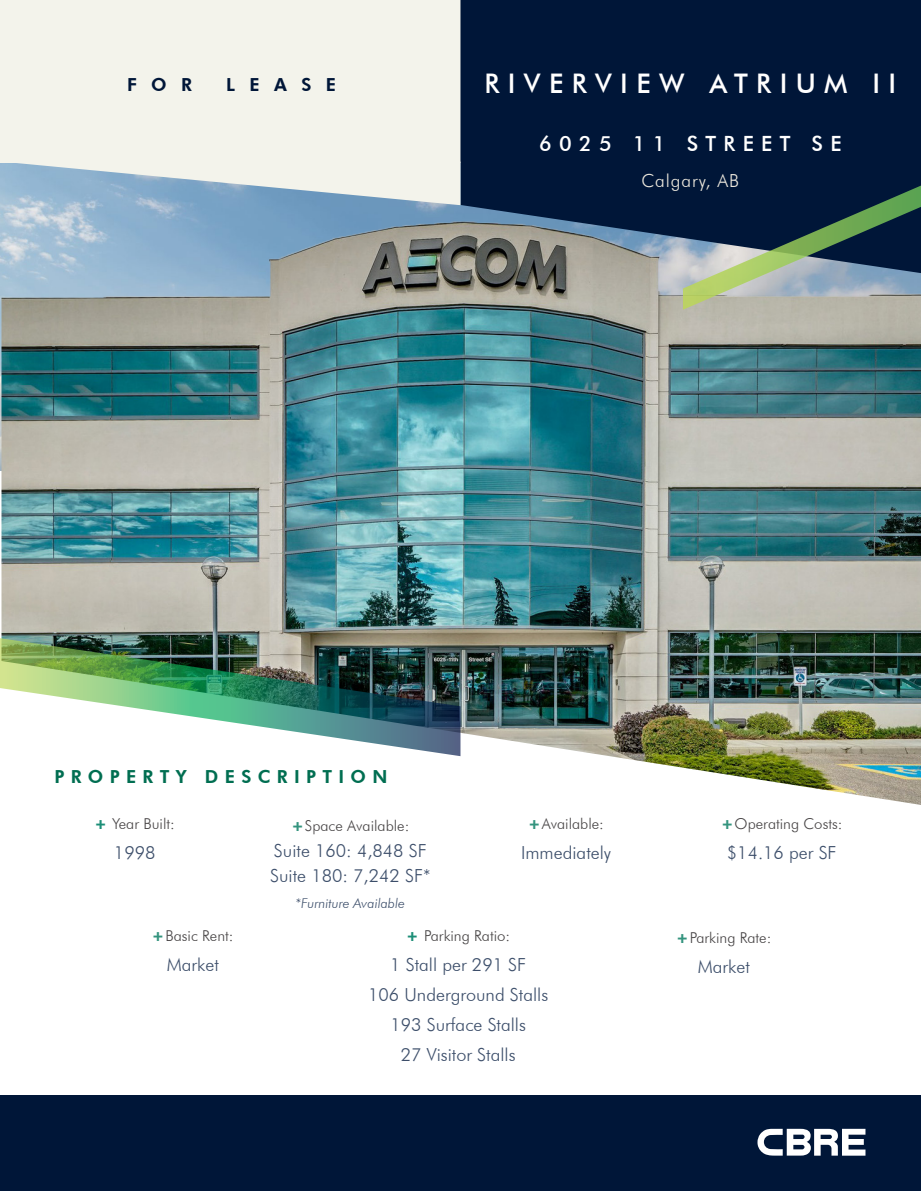
<style>
.page{position:relative;width:921px;height:1191px;background:#fff}
.page>*{position:absolute;margin:0;border:0;box-sizing:border-box;transform-origin:0 0}
.Main_Title{font:500 27px "Futura BT";letter-spacing:.31em;color:#fff}
.Main_Title-2{font:500 21px "Futura BT";letter-spacing:.35em;color:#fff}
.Bullets{font:300 18px "Futura BT";color:#3c4e6a}
.Heading{font:800 18px "Futura BT";letter-spacing:.35em;color:#006e51}
.Address{font:300 18px "Futura BT";letter-spacing:.05em;color:#ede8dd}
.t1{font:800 18px "Futura BT";letter-spacing:.8em;color:#001638}
.t2{font:300 15px "Futura BT";color:#484546}
.Bullets-2{font:italic 300 13.5px "Futura BT";color:#3c4e6a}
.s1{font-weight:900;color:#1c8e77}
.s2{font-weight:900;color:#34947e}
</style>
<div class="page">
<div style="left:0;top:0;width:460px;height:246px;background:#f3f3eb"></div>
<div style="left:460px;top:0;width:461px;height:215px;background:#001638"></div>
<img style="left:2px;top:215px;width:919px;height:590px">
<div style="left:0;top:1095px;width:921px;height:96px;background:#001638"></div>
<img style="left:0;top:636px;width:460px;height:120px">
<svg style="left:2px;top:163px;width:456px;height:42px"></svg>
<svg style="left:683px;top:139px;width:238px;height:171px;background:#3e545f"></svg>
<svg style="left:757px;top:1129px;width:109px;height:27px"></svg>
<p class="t1" style="left:127px;top:73px;width:66px">FOR</p>
<p class="t1" style="left:226px;top:73px;width:111px">LEASE</p>
<p class="Main_Title" style="left:484px;top:67px;width:413px">RIVERVIEW ATRIUM II</p>
<p class="Main_Title-2" style="left:539px;top:131px;width:304px">6025 11 STREET SE</p>
<p class="Address" style="left:641px;top:170px;width:99px">Calgary, AB</p>
<p class="Heading" style="left:54px;top:766px;width:335px">PROPERTY DESCRIPTION</p>
<p class="t2" style="left:94px;top:815px;width:82px"><span class="s1">+</span> Year Built:</p>
<p class="Bullets" style="left:114px;top:842px;width:43px">1998</p>
<p class="t2" style="left:291px;top:817px;width:119px"><span class="s2">+</span>Space Available:</p>
<p class="Bullets" style="left:274px;top:839px;width:154px">Suite 160: 4,848 SF</p>
<p class="Bullets" style="left:270px;top:865px;width:162px">Suite 180: 7,242 SF*</p>
<p class="Bullets-2" style="left:296px;top:895px;width:111px">*Furniture Available</p>
<p class="t2" style="left:528px;top:815px;width:77px"><span class="s2">+</span>Available:</p>
<p class="Bullets" style="left:521px;top:842px;width:92px">Immediately</p>
<p class="t2" style="left:721px;top:815px;width:123px"><span class="s2">+</span>Operating Costs:</p>
<p class="Bullets" style="left:727px;top:842px;width:111px">$14.16 per SF</p>
<p class="t2" style="left:152px;top:926px;width:83px"><span class="s2">+</span>Basic Rent:</p>
<p class="Bullets" style="left:167px;top:953px;width:54px">Market</p>
<p class="t2" style="left:406px;top:926px;width:105px"><span class="s1">+</span> Parking Ratio:</p>
<p class="Bullets" style="left:390px;top:953px;width:137px">1 Stall per 291 SF</p>
<p class="Bullets" style="left:368px;top:983px;width:182px">106 Underground Stalls</p>
<p class="Bullets" style="left:391px;top:1013px;width:137px">193 Surface Stalls</p>
<p class="Bullets" style="left:401px;top:1043px;width:116px">27 Visitor Stalls</p>
<p class="t2" style="left:676px;top:929px;width:97px"><span class="s2">+</span>Parking Rate:</p>
<p class="Bullets" style="left:698px;top:956px;width:54px">Market</p>
</div>
